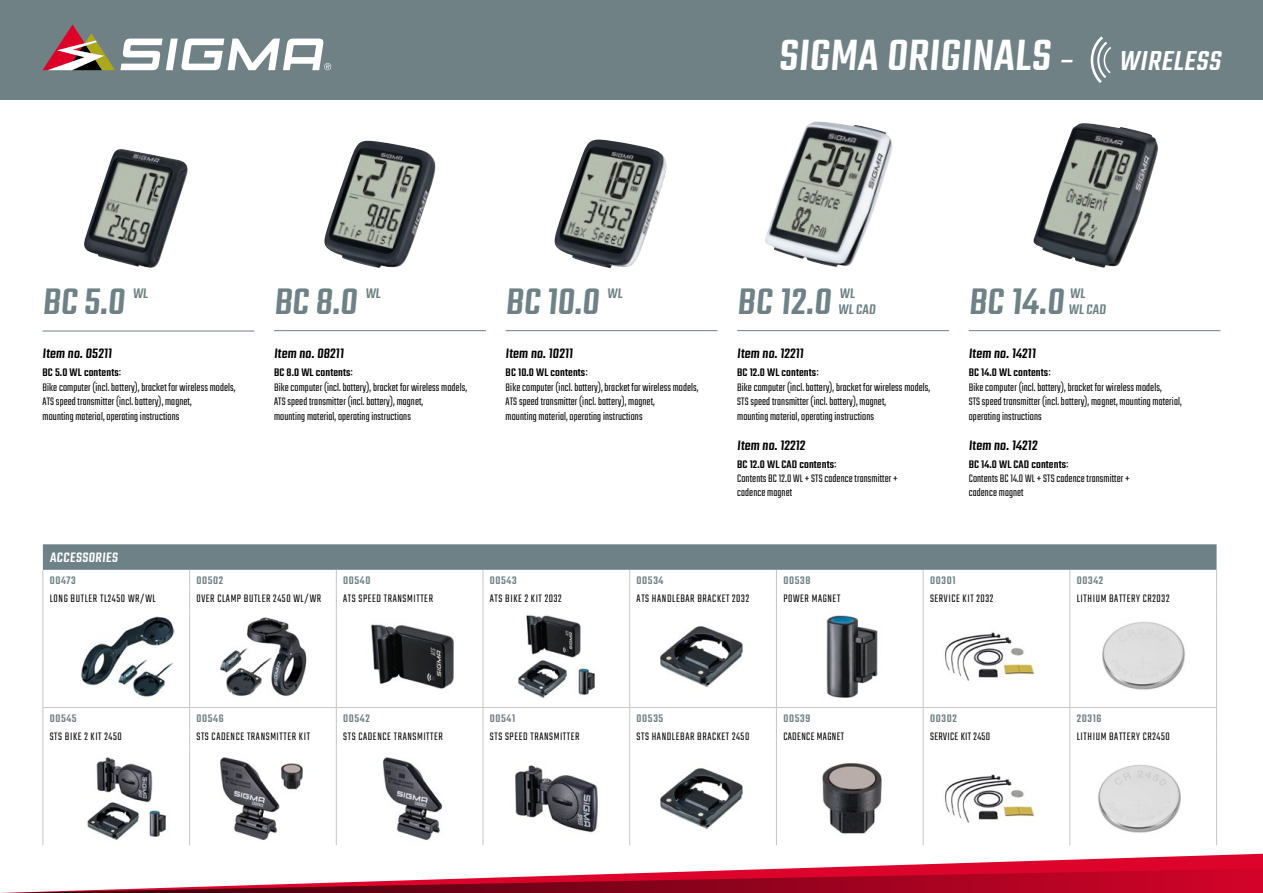
<style>
.page{position:relative;width:1263px;height:893px;background:#fff}
.page>*{position:absolute;margin:0;border:0;box-sizing:border-box;transform-origin:0 0}
.t1{font:500 48px "Teko";color:#fff}
.t2{font:500 40.5px "Teko";color:#6d8186}
.t3{font:italic 500 30px "Teko";color:#fff}
.t4{font:500 15.15px "Teko";color:#6d8186}
.t5{font:500 15px "Teko";color:#000}
._01_Produktname{font:500 15px "Teko";color:#fff}
._03_Zubehörname{font:300 12px/14.4px "Teko";letter-spacing:.01em;color:#000}
._03_Zubehörname-2{font:300 12px "Teko";letter-spacing:.05em;color:#000}
.t6{font:500 12px "Teko";letter-spacing:.01em;color:#000}
._02_Artikelnummer{font:500 12px "Teko";letter-spacing:.05em;color:#708186}
._03_Zubehörname-3{font:300 12px "Teko";letter-spacing:.03em;color:#000}
.s1{font-style:italic;font-size:30px}
</style>
<div class="page">
<svg style="left:1127px;top:854px;width:136px;height:4px"></svg>
<svg style="left:1px;top:858px;width:1262px;height:35px"></svg>
<div style="left:0;top:0;width:1263px;height:99px;background:#708186"></div>
<svg style="left:43px;top:24px;width:288px;height:46px"></svg>
<svg style="left:43px;top:544px;width:1174px;height:68px"></svg>
<hr style="left:43px;top:612px;width:1px;height:95px;background:#c5c6c6">
<hr style="left:189px;top:612px;width:1px;height:95px;background:#c5c6c6">
<hr style="left:336px;top:612px;width:1px;height:95px;background:#c5c6c6">
<hr style="left:483px;top:612px;width:1px;height:95px;background:#c5c6c6">
<hr style="left:629px;top:612px;width:1px;height:95px;background:#c5c6c6">
<hr style="left:776px;top:612px;width:1px;height:95px;background:#c5c6c6">
<hr style="left:923px;top:612px;width:1px;height:95px;background:#c5c6c6">
<hr style="left:1069px;top:612px;width:1px;height:95px;background:#c5c6c6">
<hr style="left:1216px;top:612px;width:1px;height:95px;background:#c5c6c6">
<svg style="left:43px;top:708px;width:1px;height:42px"></svg>
<svg style="left:189px;top:708px;width:1px;height:42px"></svg>
<svg style="left:336px;top:708px;width:1px;height:42px"></svg>
<svg style="left:483px;top:708px;width:1px;height:42px"></svg>
<svg style="left:629px;top:708px;width:1px;height:42px"></svg>
<svg style="left:776px;top:708px;width:1px;height:42px"></svg>
<svg style="left:923px;top:708px;width:1px;height:42px"></svg>
<svg style="left:1069px;top:708px;width:1px;height:42px"></svg>
<svg style="left:1216px;top:708px;width:1px;height:42px"></svg>
<hr style="left:43px;top:750px;width:1px;height:95px;background:#c5c6c6">
<hr style="left:189px;top:750px;width:1px;height:95px;background:#c5c6c6">
<hr style="left:336px;top:750px;width:1px;height:95px;background:#c5c6c6">
<hr style="left:483px;top:750px;width:1px;height:95px;background:#c5c6c6">
<hr style="left:629px;top:750px;width:1px;height:95px;background:#c5c6c6">
<hr style="left:776px;top:750px;width:1px;height:95px;background:#c5c6c6">
<hr style="left:923px;top:750px;width:1px;height:95px;background:#c5c6c6">
<hr style="left:1069px;top:750px;width:1px;height:95px;background:#c5c6c6">
<hr style="left:1216px;top:750px;width:1px;height:95px;background:#c5c6c6">
<hr style="left:1070px;top:707px;width:147px;height:1px;background:#c5c6c6">
<hr style="left:43px;top:707px;width:147px;height:1px;background:#c5c6c6">
<hr style="left:190px;top:707px;width:146px;height:1px;background:#c5c6c6">
<hr style="left:336px;top:707px;width:147px;height:1px;background:#c5c6c6">
<hr style="left:483px;top:707px;width:147px;height:1px;background:#c5c6c6">
<hr style="left:630px;top:707px;width:146px;height:1px;background:#c5c6c6">
<hr style="left:776px;top:707px;width:147px;height:1px;background:#c5c6c6">
<hr style="left:923px;top:707px;width:147px;height:1px;background:#c5c6c6">
<img style="left:81px;top:609px;width:94px;height:88px">
<img style="left:87px;top:757px;width:79px;height:83px">
<img style="left:215px;top:609px;width:94px;height:88px">
<img style="left:220px;top:757px;width:83px;height:83px">
<img style="left:383px;top:757px;width:60px;height:83px">
<img style="left:515px;top:765px;width:83px;height:68px">
<img style="left:822px;top:763px;width:60px;height:71px">
<img style="left:660px;top:768px;width:83px;height:61px">
<img style="left:654px;top:609px;width:94px;height:78px">
<img style="left:805px;top:609px;width:94px;height:89px">
<img style="left:945px;top:774px;width:90px;height:49px">
<img style="left:84px;top:149px;width:104px;height:119px">
<img style="left:1033px;top:123px;width:126px;height:145px">
<img style="left:324px;top:141px;width:112px;height:127px">
<img style="left:554px;top:140px;width:113px;height:128px">
<img style="left:765px;top:121px;width:128px;height:146px">
<hr style="left:43px;top:331px;width:211px;height:1px;background:#6d8186">
<hr style="left:274px;top:330px;width:212px;height:1px;background:#6d8186">
<hr style="left:506px;top:330px;width:211px;height:1px;background:#6d8186">
<hr style="left:737px;top:330px;width:212px;height:1px;background:#6d8186">
<hr style="left:969px;top:330px;width:251px;height:1px;background:#6d8186">
<svg style="left:1090px;top:36px;width:21px;height:47px"></svg>
<img style="left:366px;top:609px;width:94px;height:80px">
<img style="left:509px;top:609px;width:94px;height:89px">
<img style="left:942px;top:609px;width:94px;height:72px">
<img style="left:1098px;top:764px;width:83px;height:69px">
<img style="left:1096px;top:608px;width:94px;height:82px">
<p class="t1" style="left:778px;top:28px;width:303px">SIGMA ORIGINALS <span class="s1">–</span></p>
<p class="t3" style="left:1118px;top:44px;width:110px">WIRELESS</p>
<p class="t2" style="left:43px;top:278px;width:88px">BC 5.0</p>
<p class="t4" style="left:133px;top:285px;width:19px">WL</p>
<p class="t5" style="left:43px;top:345px;width:72px">Item no. 05211</p>
<p class="t6" style="left:43px;top:366px;width:80px">BC 5.0 WL contentsः</p>
<p class="_03_Zubehörname" style="left:43px;top:381px;width:195px">Bike computer (incl. battery), bracket for wireless models,<br>ATS speed transmitter (incl. battery), magnet,<br>mounting material, operating instructions</p>
<p class="t2" style="left:274px;top:278px;width:89px">BC 8.0</p>
<p class="t4" style="left:365px;top:285px;width:19px">WL</p>
<p class="t5" style="left:274px;top:345px;width:73px">Item no. 08211</p>
<p class="t6" style="left:274px;top:366px;width:80px">BC 8.0 WL contentsः</p>
<p class="_03_Zubehörname" style="left:274px;top:381px;width:195px">Bike computer (incl. battery), bracket for wireless models,<br>ATS speed transmitter (incl. battery), magnet,<br>mounting material, operating instructions</p>
<p class="t4" style="left:607px;top:285px;width:19px">WL</p>
<p class="t2" style="left:506px;top:278px;width:100px">BC 10.0</p>
<p class="t5" style="left:506px;top:345px;width:70px">Item no. 10211</p>
<p class="t6" style="left:506px;top:366px;width:84px">BC 10.0 WL contentsः</p>
<p class="_03_Zubehörname" style="left:506px;top:381px;width:195px">Bike computer (incl. battery), bracket for wireless models,<br>ATS speed transmitter (incl. battery), magnet,<br>mounting material, operating instructions</p>
<p class="t4" style="left:839px;top:285px;width:19px">WL</p>
<p class="t2" style="left:737px;top:278px;width:100px">BC 12.0</p>
<p class="t4" style="left:838px;top:300px;width:41px">WL CAD</p>
<p class="t5" style="left:737px;top:345px;width:69px">Item no. 12211</p>
<p class="t6" style="left:737px;top:366px;width:83px">BC 12.0 WL contentsः</p>
<p class="_03_Zubehörname" style="left:737px;top:381px;width:195px">Bike computer (incl. battery), bracket for wireless models,<br>STS speed transmitter (incl. battery), magnet,<br>mounting material, operating instructions</p>
<p class="t5" style="left:737px;top:436px;width:71px">Item no. 12212</p>
<p class="t6" style="left:737px;top:457px;width:101px">BC 12.0 WL CAD contentsः</p>
<p class="_03_Zubehörname" style="left:737px;top:472px;width:162px">Contents BC 12.0 WL + STS cadence transmitter + cadence magnet</p>
<p class="t2" style="left:969px;top:278px;width:101px">BC 14.0</p>
<p class="t4" style="left:1070px;top:285px;width:19px">WL</p>
<p class="t4" style="left:1068px;top:300px;width:41px">WL CAD</p>
<p class="t5" style="left:969px;top:345px;width:70px">Item no. 14211</p>
<p class="t6" style="left:969px;top:366px;width:84px">BC 14.0 WL contentsः</p>
<p class="_03_Zubehörname" style="left:969px;top:381px;width:215px">Bike computer (incl. battery), bracket for wireless models,<br>STS speed transmitter (incl. battery), magnet, mounting material, operating instructions</p>
<p class="t5" style="left:969px;top:436px;width:72px">Item no. 14212</p>
<p class="t6" style="left:969px;top:457px;width:101px">BC 14.0 WL CAD contentsः</p>
<p class="_03_Zubehörname" style="left:969px;top:472px;width:162px">Contents BC 14.0 WL + STS cadence transmitter + cadence magnet</p>
<p class="_01_Produktname" style="left:50px;top:548px;width:71px">ACCESSORIES</p>
<p class="_02_Artikelnummer" style="left:50px;top:574px;width:28px">00473</p>
<p class="_02_Artikelnummer" style="left:196px;top:574px;width:28px">00502</p>
<p class="_02_Artikelnummer" style="left:343px;top:574px;width:29px">00540</p>
<p class="_02_Artikelnummer" style="left:490px;top:574px;width:28px">00543</p>
<p class="_02_Artikelnummer" style="left:637px;top:574px;width:28px">00534</p>
<p class="_02_Artikelnummer" style="left:783px;top:574px;width:29px">00538</p>
<p class="_02_Artikelnummer" style="left:930px;top:574px;width:27px">00301</p>
<p class="_02_Artikelnummer" style="left:1077px;top:574px;width:28px">00342</p>
<p class="_03_Zubehörname-2" style="left:50px;top:592px;width:108px">LONG BUTLER TL2450 WR/WL</p>
<p class="_03_Zubehörname-2" style="left:196px;top:592px;width:126px">OVER CLAMP BUTLER 2450 WL/WR</p>
<p class="_03_Zubehörname-2" style="left:343px;top:592px;width:91px">ATS SPEED TRANSMITTER</p>
<p class="_03_Zubehörname-2" style="left:490px;top:592px;width:73px">ATS BIKE 2 KIT 2032</p>
<p class="_03_Zubehörname-2" style="left:637px;top:592px;width:114px">ATS HANDLEBAR BRACKET 2032</p>
<p class="_03_Zubehörname-2" style="left:783px;top:592px;width:59px">POWER MAGNET</p>
<p class="_03_Zubehörname-2" style="left:930px;top:592px;width:65px">SERVICE KIT 2032</p>
<p class="_03_Zubehörname-2" style="left:1077px;top:592px;width:94px">LITHIUM BATTERY CR2032</p>
<p class="_02_Artikelnummer" style="left:50px;top:711px;width:28px">00545</p>
<p class="_02_Artikelnummer" style="left:196px;top:711px;width:29px">00546</p>
<p class="_02_Artikelnummer" style="left:343px;top:711px;width:28px">00542</p>
<p class="_02_Artikelnummer" style="left:490px;top:711px;width:27px">00541</p>
<p class="_02_Artikelnummer" style="left:637px;top:711px;width:28px">00535</p>
<p class="_02_Artikelnummer" style="left:783px;top:711px;width:28px">00539</p>
<p class="_02_Artikelnummer" style="left:930px;top:711px;width:28px">00302</p>
<p class="_02_Artikelnummer" style="left:1077px;top:711px;width:26px">20316</p>
<p class="_03_Zubehörname-2" style="left:50px;top:730px;width:73px">STS BIKE 2 KIT 2450</p>
<p class="_03_Zubehörname-2" style="left:196px;top:730px;width:115px">STS CADENCE TRANSMITTER KIT</p>
<p class="_03_Zubehörname-2" style="left:343px;top:730px;width:101px">STS CADENCE TRANSMITTER</p>
<p class="_03_Zubehörname-2" style="left:490px;top:730px;width:91px">STS SPEED TRANSMITTER</p>
<p class="_03_Zubehörname-2" style="left:637px;top:730px;width:114px">STS HANDLEBAR BRACKET 2450</p>
<p class="_03_Zubehörname-3" style="left:783px;top:730px;width:62px">CADENCE MAGNET</p>
<p class="_03_Zubehörname-3" style="left:930px;top:730px;width:62px">SERVICE KIT 2450</p>
<p class="_03_Zubehörname-2" style="left:1077px;top:730px;width:95px">LITHIUM BATTERY CR2450</p>
</div>
